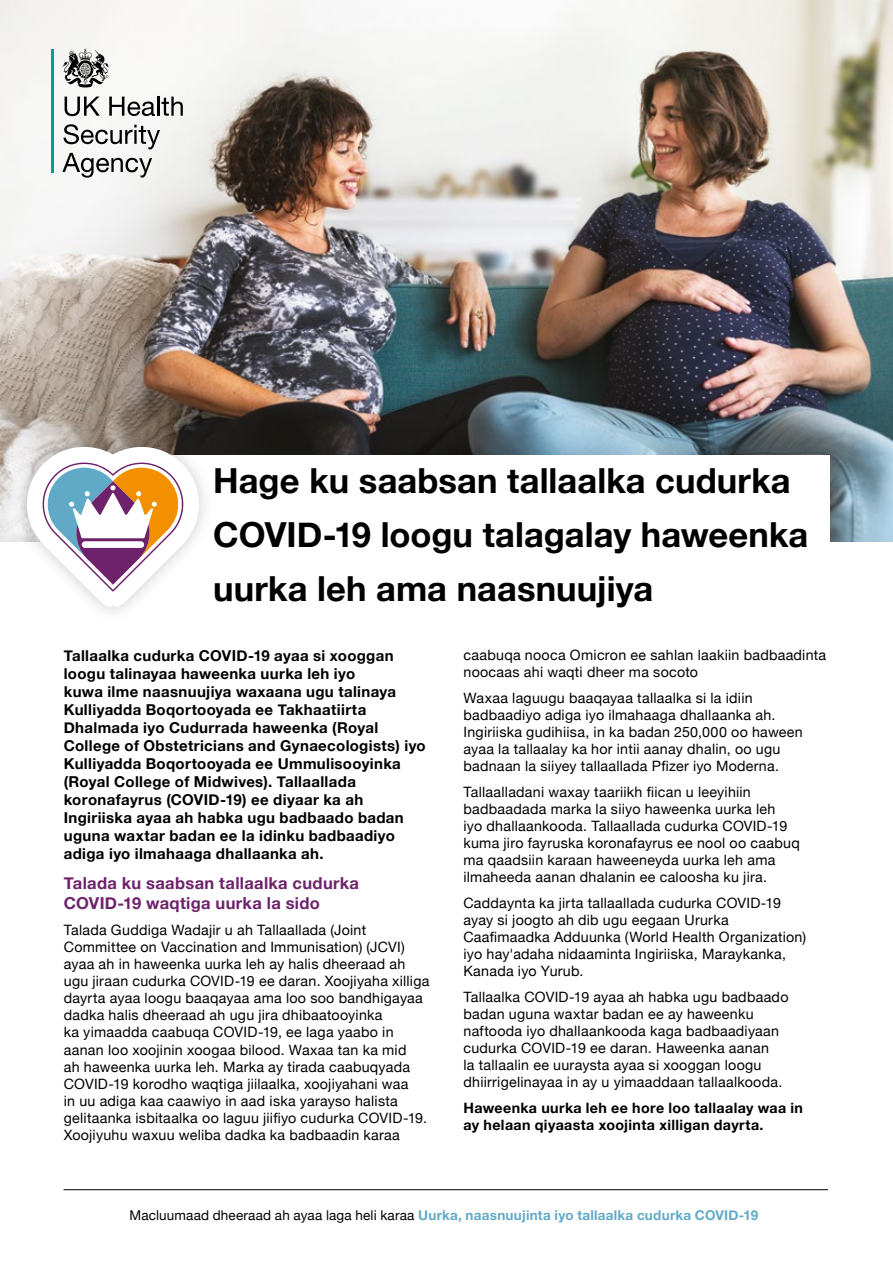
<style>
.page{position:relative;width:893px;height:1263px;background:#fff}
.page>*{position:absolute;margin:0;border:0;box-sizing:border-box;transform-origin:0 0}
.t1{font:700 34.5px/54px "Helvetica Neue";color:#000}
.Subdeader{font:700 16.5px/19.8px "Helvetica Neue";letter-spacing:.02em;color:#6d226b}
.Subdeader-2{font:700 15px/18px "Helvetica Neue";letter-spacing:.025em;color:#000}
.Body{font:14.25px/17.1px "Helvetica Neue";letter-spacing:.02em;color:#000}
.Body-2{font:700 14.25px/17.1px "Helvetica Neue";letter-spacing:.025em;color:#000}
.t2{font:700 13.5px "Helvetica Neue";letter-spacing:.015em;color:#60aac8}
.s1{font-weight:400;color:#000}
</style>
<div class="page">
<img style="left:0;top:0;width:893px;height:541px">
<hr style="left:64px;top:1189px;width:764px;height:1px;background:#000">
<hr style="left:51px;top:49px;width:2px;height:123px;background:#00a188">
<svg style="left:62px;top:49px;width:48px;height:38px"></svg>
<svg style="left:65px;top:97px;width:35px;height:19px"></svg>
<svg style="left:109px;top:97px;width:74px;height:19px"></svg>
<svg style="left:62px;top:124px;width:98px;height:54px"></svg>
<div style="left:113px;top:455px;width:716px;height:155px;background:#fff"></div>
<svg style="left:3px;top:423px;width:229px;height:189px"></svg>
<svg style="left:43px;top:463px;width:144px;height:128px"></svg>
<p class="t1" style="left:213px;top:455px;width:597px">Hage ku saabsan tallaalka cudurka<br>COVID-19 loogu talagalay haweenka uurka leh ama naasnuujiya</p>
<p class="Subdeader-2" style="left:64px;top:647px;width:363px">Tallaalka cudurka COVID-19 ayaa si xooggan loogu talinayaa haweenka uurka leh iyo<br>kuwa ilme naasnuujiya waxaana ugu talinaya Kulliyadda Boqortooyada ee Takhaatiirta Dhalmada iyo Cudurrada haweenka (Royal College of Obstetricians and Gynaecologists) iyo Kulliyadda Boqortooyada ee Ummulisooyinka (Royal College of Midwives). Tallaallada koronafayrus (COVID-19) ee diyaar ka ah Ingiriiska ayaa ah habka ugu badbaado badan uguna waxtar badan ee la idinku badbaadiyo adiga iyo ilmahaaga dhallaanka ah.</p>
<p class="Subdeader" style="left:64px;top:874px;width:297px">Talada ku saabsan tallaalka cudurka<br>COVID-19 waqtiga uurka la sido</p>
<p class="Body" style="left:64px;top:922px;width:367px">Talada Guddiga Wadajir u ah Tallaallada (Joint Committee on Vaccination and Immunisation) (JCVI) ayaa ah in haweenka uurka leh ay halis dheeraad ah ugu jiraan cudurka COVID-19 ee daran. Xoojiyaha xilliga dayrta ayaa loogu baaqayaa ama loo soo bandhigayaa dadka halis dheeraad ah ugu jira dhibaatooyinka<br>ka yimaadda caabuqa COVID-19, ee laga yaabo in aanan loo xoojinin xoogaa bilood. Waxaa tan ka mid<br>ah haweenka uurka leh. Marka ay tirada caabuqyada COVID-19 korodho waqtiga jiilaalka, xoojiyahani waa<br>in uu adiga kaa caawiyo in aad iska yarayso halista gelitaanka isbitaalka oo laguu jiifiyo cudurka COVID-19.<br>Xoojiyuhu waxuu weliba dadka ka badbaadin karaa</p>
<p class="Body" style="left:463px;top:647px;width:364px">caabuqa nooca Omicron ee sahlan laakiin badbaadinta noocaas ahi waqti dheer ma socoto</p>
<p class="Body" style="left:463px;top:690px;width:341px">Waxaa laguugu baaqayaa tallaalka si la idiin badbaadiyo adiga iyo ilmahaaga dhallaanka ah.<br>Ingiriiska gudihiisa, in ka badan 250,000 oo haween ayaa la tallaalay ka hor intii aanay dhalin, oo ugu badnaan la siiyey tallaallada Pfizer iyo Moderna.</p>
<p class="Body" style="left:463px;top:784px;width:338px">Tallaalladani waxay taariikh fiican u leeyihiin badbaadada marka la siiyo haweenka uurka leh<br>iyo dhallaankooda. Tallaallada cudurka COVID-19 kuma jiro fayruska koronafayrus ee nool oo caabuq ma qaadsiin karaan haweeneyda uurka leh ama ilmaheeda aanan dhalanin ee caloosha ku jira.</p>
<p class="Body" style="left:463px;top:895px;width:344px">Caddaynta ka jirta tallaallada cudurka COVID-19 ayay si joogto ah dib ugu eegaan Ururka Caafimaadka Adduunka (World Health Organization) iyo hay'adaha nidaaminta Ingiriiska, Maraykanka, Kanada iyo Yurub.</p>
<p class="Body" style="left:463px;top:989px;width:326px">Tallaalka COVID-19 ayaa ah habka ugu badbaado badan uguna waxtar badan ee ay haweenku naftooda iyo dhallaankooda kaga badbaadiyaan cudurka COVID-19 ee daran. Haweenka aanan<br>la tallaalin ee uuraysta ayaa si xooggan loogu dhiirrigelinayaa in ay u yimaaddaan tallaalkooda.</p>
<p class="Body-2" style="left:463px;top:1100px;width:341px">Haweenka uurka leh ee hore loo tallaalay waa in ay helaan qiyaasta xoojinta xilligan dayrta.</p>
<p class="t2" style="left:129px;top:1204px;width:630px"><span class="s1">Macluumaad dheeraad ah ayaa laga heli karaa</span> Uurka, naasnuujinta iyo tallaalka cudurka COVID-19</p>
</div>
